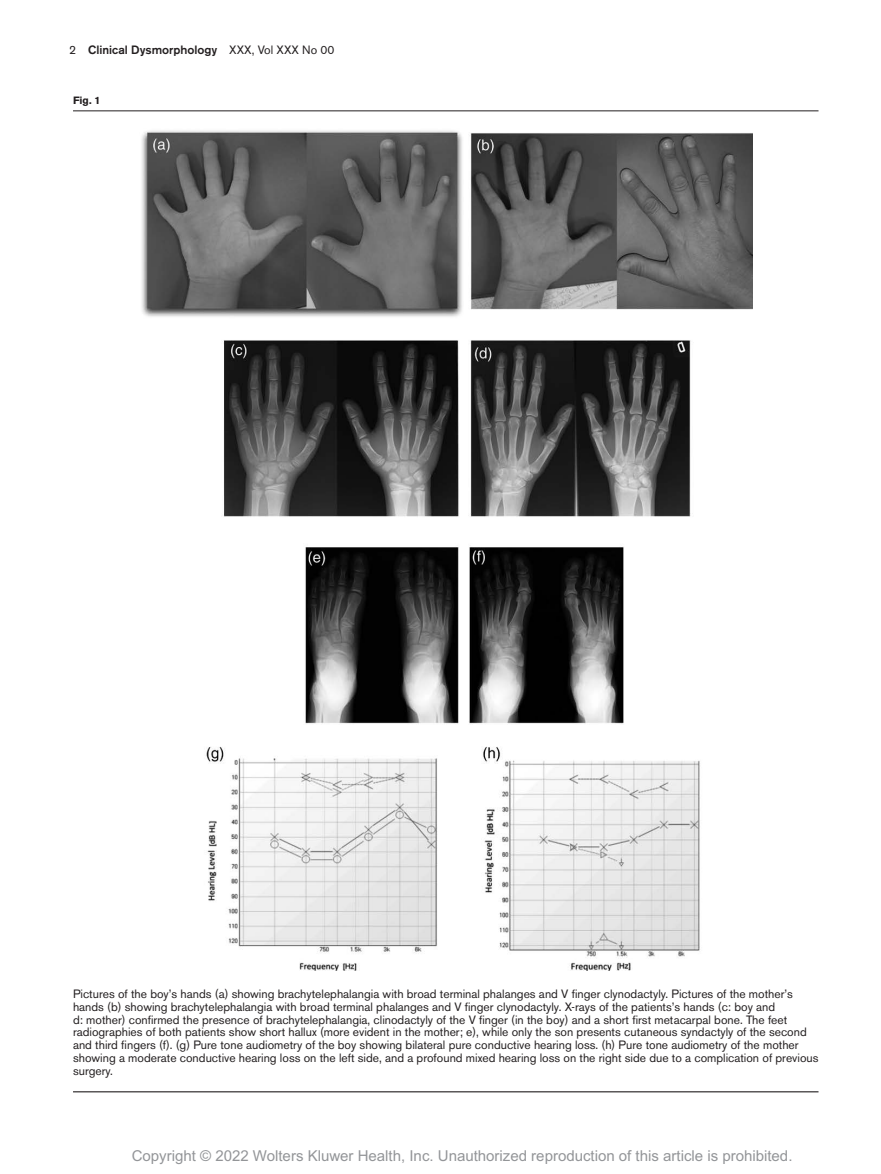
<style>
.page{position:relative;width:881px;height:1174px;background:#fff}
.page>*{position:absolute;margin:0;border:0;box-sizing:border-box;transform-origin:0 0}
.t1{font:15px "Arial MT Std";color:#939598}
.t2{font:12px/12.8px "Akzidenz Grotesk BE";color:#231f20}
.t3{font:500 12px "Akzidenz Grotesk BE";color:#231f20}
.t4{font:700 10.5px "Akzidenz Grotesk BE";color:#231f20}
.s1{font-weight:400}
</style>
<div class="page">
<img style="left:141px;top:130px;width:610px;height:840px">
<hr style="left:73px;top:111px;width:745px;height:1px;background:#231f20">
<hr style="left:73px;top:1091px;width:745px;height:1px;background:#231f20">
<p class="t3" style="left:69px;top:42px;width:267px"><span class="s1">2</span> Clinical Dysmorphology <span class="s1">XXX, Vol XXX No 00</span></p>
<p class="t4" style="left:73px;top:94px;width:29px">Fig. 1</p>
<p class="t2" style="left:73px;top:987px;width:746px">Pictures of the boy’s hands (a) showing brachytelephalangia with broad terminal phalanges and V finger clynodactyly. Pictures of the mother’s hands (b) showing brachytelephalangia with broad terminal phalanges and V finger clynodactyly. X-rays of the patients’s hands (c: boy and<br>d: mother) confirmed the presence of brachytelephalangia, clinodactyly of the V finger (in the boy) and a short first metacarpal bone. The feet radiographies of both patients show short hallux (more evident in the mother; e), while only the son presents cutaneous syndactyly of the second and third fingers (f). (g) Pure tone audiometry of the boy showing bilateral pure conductive hearing loss. (h) Pure tone audiometry of the mother showing a moderate conductive hearing loss on the left side, and a profound mixed hearing loss on the right side due to a complication of previous surgery.</p>
<p class="t1" style="left:132px;top:1147px;width:662px">Copyright © 2022 Wolters Kluwer Health, Inc. Unauthorized reproduction of this article is prohibited.</p>
</div>
